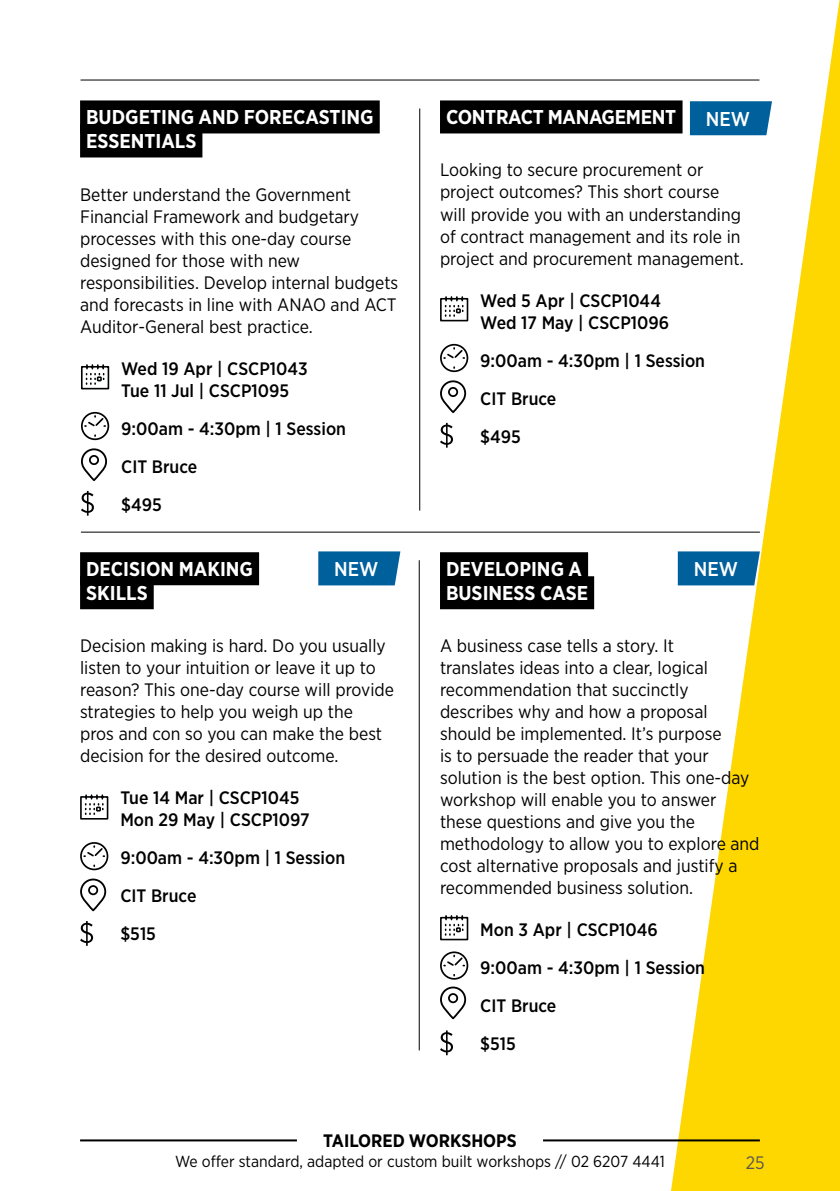
<style>
.page{position:relative;width:840px;height:1191px;background:#fff}
.page>*{position:absolute;margin:0;border:0;box-sizing:border-box;transform-origin:0 0}
.t1{font:700 20px/24px "Gotham Narrow";color:#fff}
.t2{font:500 20px "Gotham Narrow";color:#fff}
.t3{font:18px/22px "Gotham Narrow";color:#000}
.t4{font:500 18px/38px "Gotham Narrow";color:#000}
.t5{font:700 18px "Gotham Narrow";color:#000}
.t6{font:18px "Gotham Narrow";color:#575756}
.t7{font:16px "Gotham Narrow";color:#000}
</style>
<div class="page">
<svg style="left:667px;top:4px;width:172px;height:1187px;fill:#fed703"></svg>
<hr style="left:80px;top:80px;width:679px;height:1px;background:#000">
<hr style="left:80px;top:1139px;width:217px;height:2px;background:#000">
<hr style="left:542px;top:1139px;width:217px;height:2px;background:#000">
<div style="left:80px;top:100px;width:299px;height:33px;background:#000"></div>
<div style="left:80px;top:124px;width:122px;height:33px;background:#000"></div>
<div style="left:440px;top:100px;width:242px;height:33px;background:#000"></div>
<div style="left:80px;top:552px;width:179px;height:33px;background:#000"></div>
<div style="left:80px;top:576px;width:74px;height:33px;background:#000"></div>
<div style="left:440px;top:552px;width:147px;height:33px;background:#000"></div>
<div style="left:440px;top:576px;width:154px;height:33px;background:#000"></div>
<hr style="left:81px;top:532px;width:678px;height:1px;background:#000">
<hr style="left:419px;top:108px;width:1px;height:402px;background:#000">
<hr style="left:418px;top:560px;width:1px;height:490px;background:#000">
<svg style="left:81px;top:491px;width:13px;height:24px"></svg>
<svg style="left:81px;top:364px;width:28px;height:25px"></svg>
<svg style="left:81px;top:448px;width:26px;height:33px"></svg>
<div style="left:89px;top:455px;width:10px;height:10px;border:2px solid #000;border-radius:50%"></div>
<svg style="left:81px;top:412px;width:28px;height:28px"></svg>
<svg style="left:440px;top:423px;width:13px;height:24px"></svg>
<svg style="left:440px;top:296px;width:28px;height:25px"></svg>
<svg style="left:440px;top:380px;width:26px;height:33px"></svg>
<div style="left:448px;top:387px;width:10px;height:10px;border:2px solid #000;border-radius:50%"></div>
<svg style="left:440px;top:344px;width:28px;height:28px"></svg>
<div style="left:689px;top:101px;width:82px;height:34px;background:#00609c"></div>
<svg style="left:318px;top:551px;width:82px;height:34px;background:#0b67a0"></svg>
<div style="left:677px;top:551px;width:82px;height:34px;background:#00609c"></div>
<svg style="left:80px;top:921px;width:13px;height:24px"></svg>
<svg style="left:80px;top:794px;width:28px;height:25px"></svg>
<svg style="left:80px;top:878px;width:26px;height:33px"></svg>
<div style="left:88px;top:885px;width:10px;height:10px;border:2px solid #000;border-radius:50%"></div>
<svg style="left:80px;top:842px;width:28px;height:28px"></svg>
<svg style="left:440px;top:1030px;width:13px;height:25px"></svg>
<svg style="left:440px;top:915px;width:28px;height:25px"></svg>
<svg style="left:440px;top:986px;width:26px;height:33px"></svg>
<div style="left:448px;top:993px;width:10px;height:10px;border:2px solid #000;border-radius:50%"></div>
<svg style="left:440px;top:951px;width:28px;height:28px"></svg>
<p class="t1" style="left:86px;top:105px;width:289px">BUDGETING AND FORECASTING<br>ESSENTIALS</p>
<p class="t3" style="left:80px;top:183px;width:319px">Better understand the Government Financial Framework and budgetary processes with this one-day course designed for those with new responsibilities. Develop internal budgets and forecasts in line with ANAO and ACT Auditor-General best practice.</p>
<p class="t4" style="left:121px;top:357px;width:188px;line-height:22px">Wed 19 Apr | CSCP1043<br>Tue 11 Jul | CSCP1095</p>
<p class="t4" style="left:121px;top:409px;width:226px">9:00am - 4:30pm | 1 Session<br>CIT Bruce<br>$495</p>
<p class="t1" style="left:446px;top:105px;width:231px">CONTRACT MANAGEMENT</p>
<p class="t3" style="left:440px;top:159px;width:305px">Looking to secure procurement or project outcomes? This short course will provide you with an understanding of contract management and its role in project and procurement management.</p>
<p class="t4" style="left:480px;top:289px;width:190px;line-height:22px">Wed 5 Apr | CSCP1044<br>Wed 17 May | CSCP1096</p>
<p class="t4" style="left:480px;top:341px;width:226px">9:00am - 4:30pm | 1 Session<br>CIT Bruce<br>$495</p>
<p class="t2" style="left:705px;top:107px;width:46px">NEW</p>
<p class="t1" style="left:86px;top:557px;width:168px">DECISION MAKING<br>SKILLS</p>
<p class="t3" style="left:80px;top:634px;width:315px">Decision making is hard. Do you usually listen to your intuition or leave it up to reason? This one-day course will provide strategies to help you weigh up the<br>pros and con so you can make the best decision for the desired outcome.</p>
<p class="t4" style="left:120px;top:786px;width:191px;line-height:22px">Tue 14 Mar | CSCP1045<br>Mon 29 May | CSCP1097</p>
<p class="t4" style="left:120px;top:838px;width:226px">9:00am - 4:30pm | 1 Session<br>CIT Bruce<br>$515</p>
<p class="t1" style="left:446px;top:557px;width:143px">DEVELOPING A<br>BUSINESS CASE</p>
<p class="t3" style="left:440px;top:634px;width:321px">A business case tells a story. It<br>translates ideas into a clear, logical recommendation that succinctly describes why and how a proposal should be implemented. It’s purpose<br>is to persuade the reader that your solution is the best option. This one-day workshop will enable you to answer these questions and give you the methodology to allow you to explore and cost alternative proposals and justify a recommended business solution.</p>
<p class="t4" style="left:480px;top:910px;width:226px">Mon 3 Apr | CSCP1046<br>9:00am - 4:30pm | 1 Session<br>CIT Bruce<br>$515</p>
<p class="t2" style="left:334px;top:557px;width:46px">NEW</p>
<p class="t2" style="left:693px;top:557px;width:46px">NEW</p>
<p class="t5" style="left:323px;top:1128px;width:195px">TAILORED WORKSHOPS</p>
<p class="t7" style="left:175px;top:1151px;width:491px">We offer standard, adapted or custom built workshops // 02 6207 4441</p>
<p class="t6" style="left:745px;top:1151px;width:20px">25</p>
</div>
